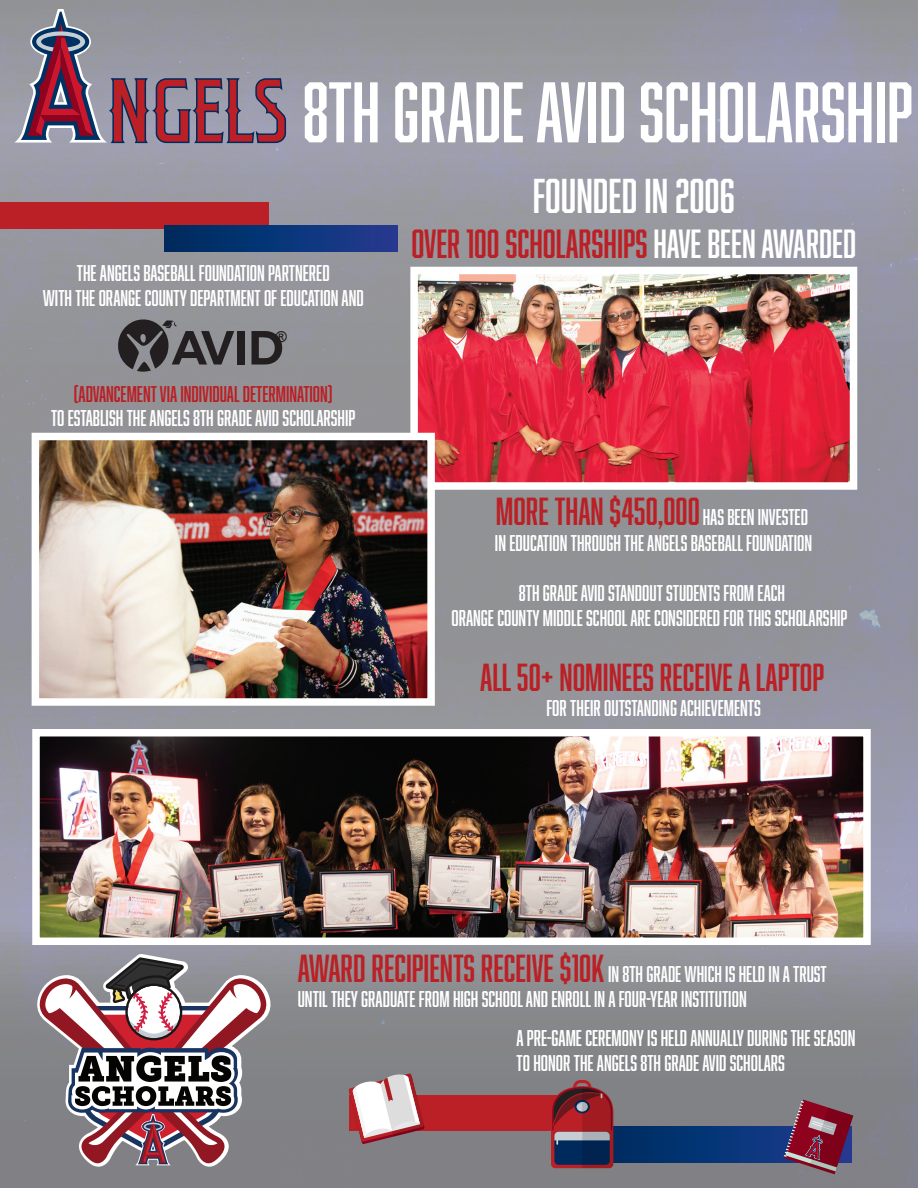
<style>
.page{position:relative;width:918px;height:1188px;background:#fff}
.page>*{position:absolute;margin:0;border:0;box-sizing:border-box;transform-origin:0 0}
.t1{font:45px "Abolition";color:#fff}
.t2{font:37.5px "Abolition";color:#ba2025}
.t3{font:36px "Abolition";color:#ba2025}
.t4{font:21px/25.2px "Abolition";color:#fff;text-align:center}
.t5{font:21px "Abolition";color:#ba2025}
.t6{font:700 15px "Arial";color:#231f20}
.s1{color:#fff}
.s2{font-size:21px;color:#fff}
.s3{font-size:36px;color:#ba2025}
</style>
<div class="page">
<img style="left:0;top:0;width:918px;height:1188px">
<svg style="left:252px;top:331px;width:31px;height:34px"></svg>
<div style="left:238px;top:331px;width:7px;height:33px;background:#231f20"></div>
<svg style="left:116px;top:317px;width:118px;height:55px;background:#656366"></svg>
<img style="left:419px;top:276px;width:429px;height:205px">
<div style="left:410px;top:267px;width:447px;height:223px;border:8px solid #fff"></div>
<img style="left:41px;top:442px;width:385px;height:255px">
<div style="left:32px;top:433px;width:403px;height:273px;border:8px solid #fff"></div>
<img style="left:41px;top:738px;width:821px;height:198px">
<div style="left:32px;top:729px;width:839px;height:216px;border:8px solid #fff"></div>
<div style="left:350px;top:1095px;width:256px;height:36px;background:#ba2025"></div>
<svg style="left:613px;top:1126px;width:171px;height:36px;background:#053373"></svg>
<svg style="left:349px;top:1073px;width:76px;height:71px"></svg>
<svg style="left:551px;top:1080px;width:62px;height:88px;background:#6e3a4a"></svg>
<svg style="left:784px;top:1100px;width:69px;height:74px;background:#814259"></svg>
<svg style="left:305px;top:82px;width:73px;height:60px"></svg>
<svg style="left:395px;top:82px;width:128px;height:60px"></svg>
<svg style="left:537px;top:82px;width:48px;height:60px"></svg>
<div style="left:589px;top:82px;width:7px;height:60px;background:#fff"></div>
<svg style="left:601px;top:82px;width:23px;height:60px"></svg>
<svg style="left:641px;top:82px;width:231px;height:60px"></svg>
<div style="left:877px;top:82px;width:7px;height:60px;background:#fff"></div>
<svg style="left:890px;top:82px;width:21px;height:60px"></svg>
<svg style="left:14px;top:9px;width:273px;height:135px;background:#8f7988"></svg>
<svg style="left:37px;top:954px;width:234px;height:213px;background:#909097"></svg>
<svg style="left:39px;top:957px;width:228px;height:208px"></svg>
<div style="left:0;top:202px;width:268px;height:26px;background:#ba2025"></div>
<div style="left:165px;top:225px;width:232px;height:27px;background:linear-gradient(to right,#002d5e,#213c91)"></div>
<p class="t4" style="left:43px;top:261px;width:322px;line-height:24px">THE ANGELS BASEBALL FOUNDATION PARTNERED<br>WITH THE ORANGE COUNTY DEPARTMENT OF EDUCATION AND</p>
<p class="t6" style="left:276px;top:327px;width:13px">®</p>
<p class="t5" style="left:74px;top:382px;width:260px">(ADVANCEMENT VIA INDIVIDUAL DETERMINATION)</p>
<p class="t4" style="left:51px;top:405px;width:306px">TO ESTABLISH THE ANGELS 8TH GRADE AVID SCHOLARSHIP</p>
<h1 class="t1" style="left:533px;top:170px;width:204px">FOUNDED IN 2006</h1>
<h2 class="t2" style="left:411px;top:222px;width:446px">OVER 100 SCHOLARSHIPS <span class="s1">HAVE BEEN AWARDED</span></h2>
<h3 class="t3" style="left:496px;top:491px;width:314px">MORE THAN $450,000<span class="s2">HAS BEEN INVESTED</span></h3>
<p class="t4" style="left:495px;top:530px;width:319px">IN EDUCATION THROUGH THE ANGELS BASEBALL FOUNDATION</p>
<p class="t4" style="left:451px;top:580px;width:398px">8TH GRADE AVID STANDOUT STUDENTS FROM EACH<br>ORANGE COUNTY MIDDLE SCHOOL ARE CONSIDERED FOR THIS SCHOLARSHIP</p>
<h3 class="t3" style="left:480px;top:656px;width:346px">ALL 50+ NOMINEES RECEIVE A LAPTOP</h3>
<p class="t4" style="left:546px;top:695px;width:216px">FOR THEIR OUTSTANDING ACHIEVEMENTS</p>
<p class="t4" style="left:298px;top:961px;width:531px;text-align:left"><span class="s3">AWARD RECIPIENTS RECEIVE $10K</span> IN 8TH GRADE WHICH IS HELD IN A TRUST<br>UNTIL THEY GRADUATE FROM HIGH SCHOOL AND ENROLL IN A FOUR-YEAR INSTITUTION</p>
<p class="t4" style="left:517px;top:1025px;width:340px;text-align:left">A PRE-GAME CEREMONY IS HELD ANNUALLY DURING THE SEASON<br>TO HONOR THE ANGELS 8TH GRADE AVID SCHOLARS</p>
</div>
